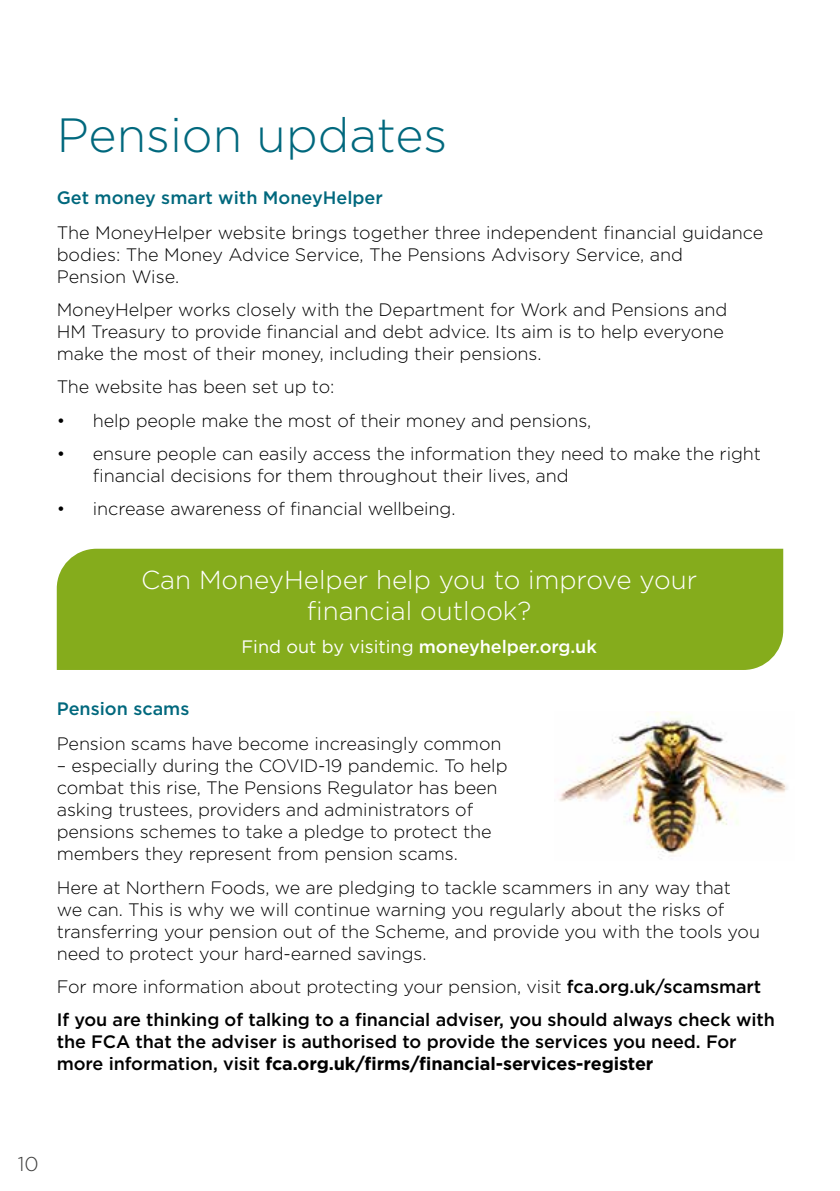
<style>
.page{position:relative;width:840px;height:1191px;background:#fff}
.page>*{position:absolute;margin:0;border:0;box-sizing:border-box;transform-origin:0 0}
.t1{font:300 48px "Gotham";color:#00687d}
.t2{font:300 26px/31.2px "Gotham";color:#fff;text-align:center}
.t3{font:300 20px "Gotham";color:#3c3c3b}
.t4{font:300 18px/22px "Gotham";letter-spacing:-.005em;color:#000}
.t5{font:500 18px/33.4px "Gotham";letter-spacing:-.005em;color:#000}
.t6{font:500 18px "Gotham";color:#00687d}
.t7{font:500 18px "Gotham";letter-spacing:-.005em;color:#fff}
.s1{font-weight:400}
.s2{font-weight:300}
.s3{font-weight:700}
</style>
<div class="page">
<img style="left:559px;top:711px;width:228px;height:148px">
<div style="left:57px;top:549px;width:725px;height:121px;background:#85ac1c"></div>
<h1 class="t1" style="left:57px;top:104px;width:392px">Pension updates</h1>
<p class="t6" style="left:57px;top:186px;width:327px">Get money smart with MoneyHelper</p>
<p class="t4" style="left:57px;top:221px;width:707px">The MoneyHelper website brings together three independent financial guidance bodies: The Money Advice Service, The Pensions Advisory Service, and<br>Pension Wise.</p>
<p class="t4" style="left:57px;top:298px;width:671px">MoneyHelper works closely with the Department for Work and Pensions and<br>HM Treasury to provide financial and debt advice. Its aim is to help everyone make the most of their money, including their pensions.</p>
<p class="t4" style="left:57px;top:375px;width:279px">The website has been set up to:</p>
<p class="t4" style="left:57px;top:409px;width:535px">• help people make the most of their money and pensions,</p>
<p class="t4" style="left:93px;top:442px;width:669px;text-indent:-36px">• ensure people can easily access the information they need to make the right financial decisions for them throughout their lives, and</p>
<p class="t4" style="left:57px;top:497px;width:400px">• increase awareness of financial wellbeing.</p>
<h2 class="t2" style="left:141px;top:563px;width:557px">Can MoneyHelper help you to improve your financial outlook?</h2>
<p class="t7" style="left:241px;top:635px;width:356px"><span class="s1">Find out by visiting</span> moneyhelper.org.uk</p>
<p class="t6" style="left:57px;top:697px;width:134px">Pension scams</p>
<p class="t4" style="left:57px;top:732px;width:446px">Pension scams have become increasingly common</p>
<p class="t4" style="left:57px;top:754px;width:452px">– especially during the COVID-19 pandemic. To help combat this rise, The Pensions Regulator has been asking trustees, providers and administrators of pensions schemes to take a pledge to protect the members they represent from pension scams.</p>
<p class="t4" style="left:57px;top:875px;width:704px">Here at Northern Foods, we are pledging to tackle scammers in any way that we can. This is why we will continue warning you regularly about the risks of transferring your pension out of the Scheme, and provide you with the tools you need to protect your hard-earned savings.</p>
<p class="t5" style="left:57px;top:969px;width:719px"><span class="s2">For more information about protecting your pension, visit</span> fca.org.uk/scamsmart<br>If you are thinking of talking to a financial adviser, you should always check with</p>
<p class="t5" style="left:57px;top:1030px;width:681px;line-height:22px">the FCA that the adviser is authorised to provide the services you need. For more information, visit <span class="s3">fca.org.uk/firms/financial-services-register</span></p>
<p class="t3" style="left:18px;top:1150px;width:22px">10</p>
</div>
